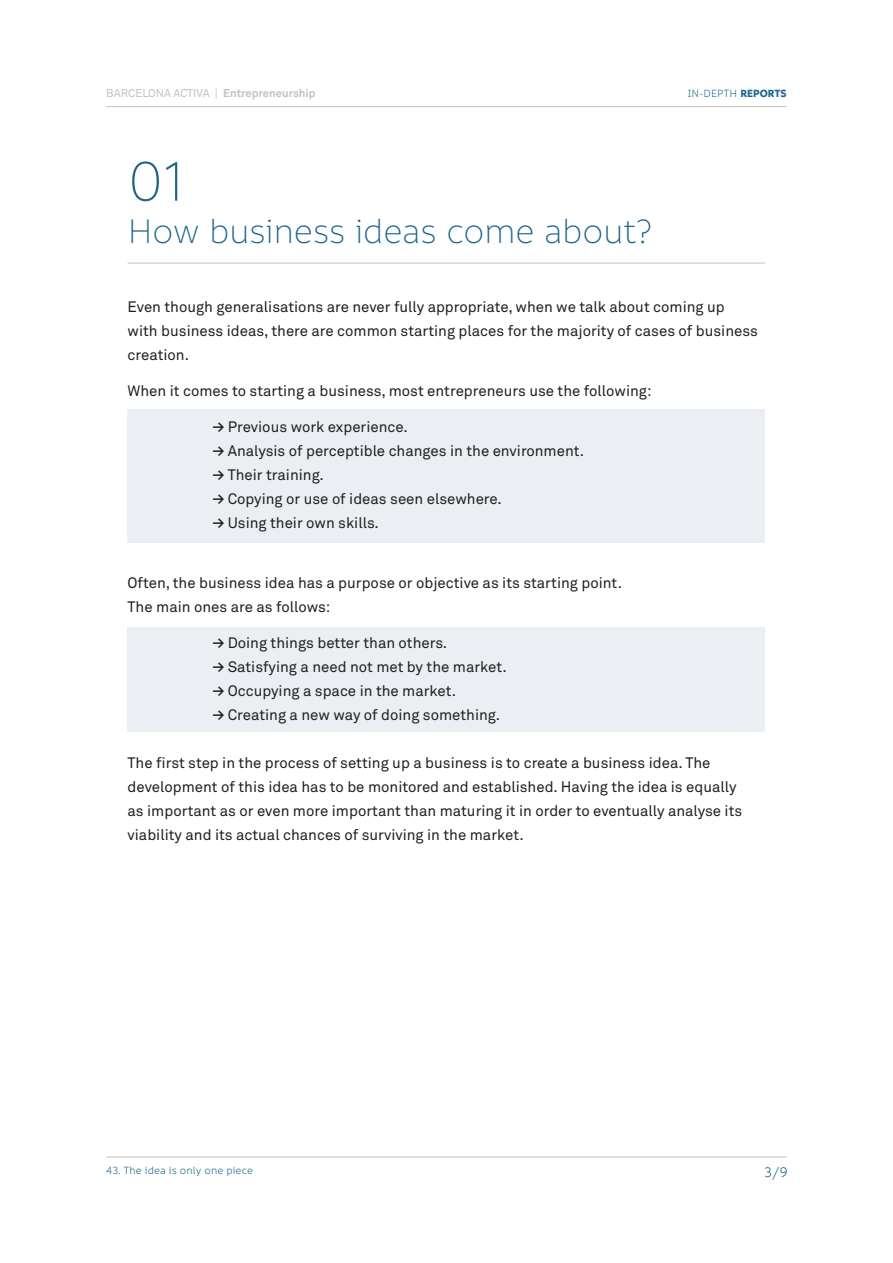
<style>
.page{position:relative;width:893px;height:1263px;background:#fff}
.page>*{position:absolute;margin:0;border:0;box-sizing:border-box;transform-origin:0 0}
.t1{font:300 60px "Informative";color:#1c6489}
.t2{font:300 36.75px "Informative";letter-spacing:-.02em;color:#1c6489}
.t3{font:15px/24px "Akkurat Std";color:#231f20}
.t4{font:15px "Informative";color:#1c6489}
.t5{font:11.25px "Informative";color:#1c6489}
.t6{font:11.25px "Akkurat Std";color:#c4c2bd}
.s1{font-weight:700}
</style>
<div class="page">
<hr style="left:106px;top:106px;width:681px;height:1px;background:#c4c2bd">
<hr style="left:106px;top:1157px;width:681px;height:1px;background:#c4c2bd">
<div style="left:128px;top:627px;width:637px;height:105px;background:#ebeef2"></div>
<div style="left:128px;top:409px;width:637px;height:134px;background:#ebeef2"></div>
<hr style="left:128px;top:263px;width:637px;height:1px;background:#c4c2bd">
<p class="t6" style="left:106px;top:86px;width:211px">BARCELONA ACTIVA | <span class="s1">Entrepreneurship</span></p>
<p class="t5" style="left:688px;top:87px;width:100px">IN-DEPTH <span class="s1">REPORTS</span></p>
<h1 class="t1" style="left:128px;top:151px;width:58px">01</h1>
<h2 class="t2" style="left:128px;top:212px;width:527px">How business ideas come about?</h2>
<p class="t3" style="left:128px;top:295px;width:632px">Even though generalisations are never fully appropriate, when we talk about coming up with business ideas, there are common starting places for the majority of cases of business creation.</p>
<p class="t3" style="left:128px;top:379px;width:525px">When it comes to starting a business, most entrepreneurs use the following:</p>
<p class="t3" style="left:213px;top:415px;width:197px"><span class="s1">→</span> Previous work experience.</p>
<p class="t3" style="left:213px;top:439px;width:373px"><span class="s1">→</span> Analysis of perceptible changes in the environment.</p>
<p class="t3" style="left:213px;top:463px;width:113px"><span class="s1">→</span> Their training.</p>
<p class="t3" style="left:213px;top:487px;width:291px"><span class="s1">→</span> Copying or use of ideas seen elsewhere.</p>
<p class="t3" style="left:213px;top:511px;width:168px"><span class="s1">→</span> Using their own skills.</p>
<p class="t3" style="left:128px;top:571px;width:496px">Often, the business idea has a purpose or objective as its starting point.<br>The main ones are as follows:</p>
<p class="t3" style="left:213px;top:631px;width:236px"><span class="s1">→</span> Doing things better than others.</p>
<p class="t3" style="left:213px;top:655px;width:296px"><span class="s1">→</span> Satisfying a need not met by the market.</p>
<p class="t3" style="left:213px;top:679px;width:245px"><span class="s1">→</span> Occupying a space in the market.</p>
<p class="t3" style="left:213px;top:703px;width:289px"><span class="s1">→</span> Creating a new way of doing something.</p>
<p class="t3" style="left:128px;top:751px;width:616px">The first step in the process of setting up a business is to create a business idea. The development of this idea has to be monitored and established. Having the idea is equally as important as or even more important than maturing it in order to eventually analyse its viability and its actual chances of surviving in the market.</p>
<p class="t5" style="left:106px;top:1165px;width:148px">43. The idea is only one piece</p>
<p class="t4" style="left:764px;top:1165px;width:25px">3/9</p>
</div>
